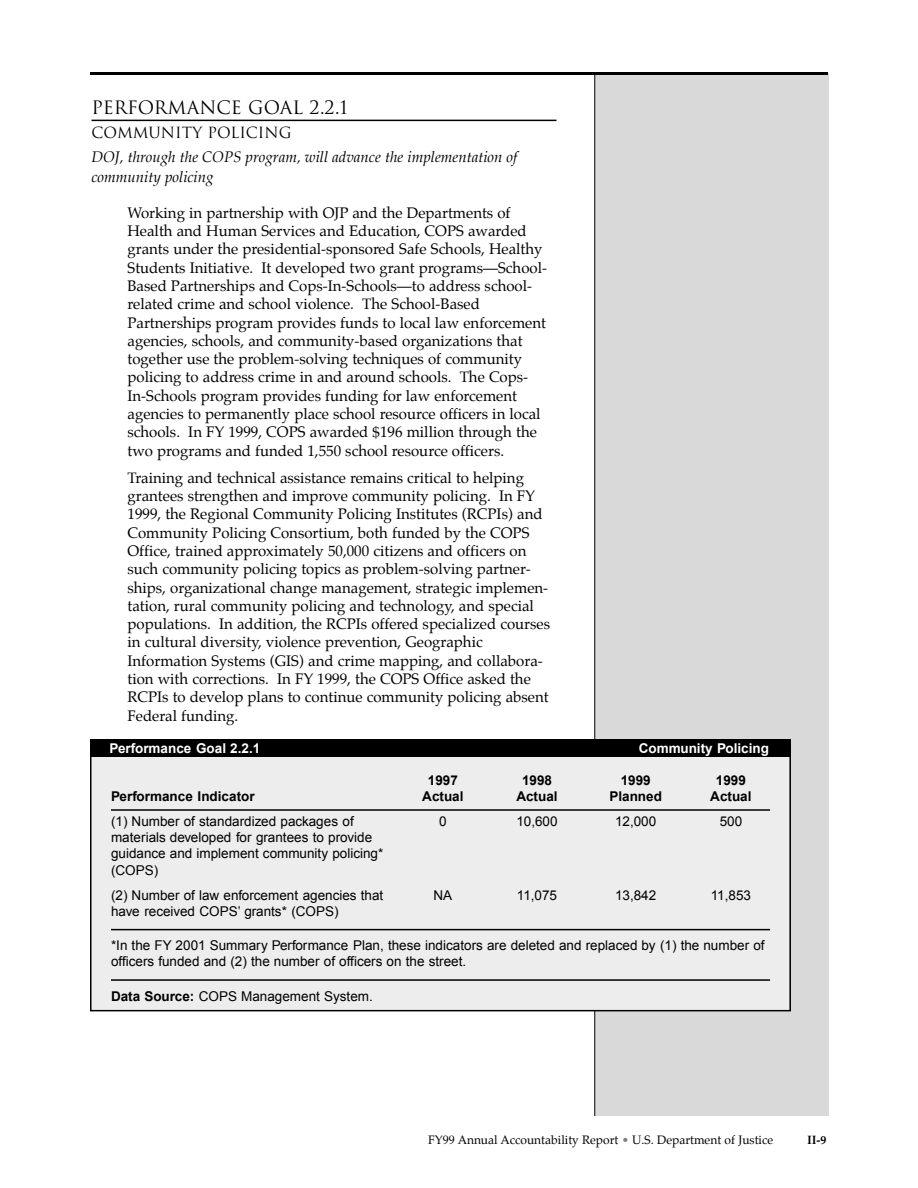
<style>
.page{position:relative;width:918px;height:1188px;background:#fff}
.page>*{position:absolute;margin:0;border:0;box-sizing:border-box;transform-origin:0 0}
.t1{font:18px "Trajan";color:#000}
.t2{font:15px/18.3px "Palatino";color:#000}
.t3{font:italic 15px/19.5px "Palatino";color:#000}
.t4{font:15px "Trajan";color:#000}
.t5{font:13.5px/16.2px "Arial";color:#000}
.t6{font:700 13.5px "Arial";color:#000}
.t7{font:700 13.5px "Arial";color:#fff}
.t8{font:12px "Palatino";color:#000}
.t9{font:700 12px "Palatino";color:#000}
.s1{font-weight:700}
.s2{color:#808080}
</style>
<div class="page">
<hr style="left:92px;top:120px;width:464px;height:1px;background:#000">
<div style="left:595px;top:74px;width:234px;height:1042px;background:#d9d9d9"></div>
<hr style="left:594px;top:74px;width:1px;height:1042px;background:#000">
<hr style="left:90px;top:72px;width:738px;height:3px;background:#000">
<div style="left:92px;top:741px;width:697px;height:269px;background:#ededed"></div>
<hr style="left:111px;top:809px;width:659px;height:2px;background:#000">
<hr style="left:111px;top:929px;width:659px;height:1px;background:#000">
<hr style="left:111px;top:979px;width:659px;height:2px;background:#000">
<div style="left:90px;top:739px;width:701px;height:272px;border:2px solid #000"></div>
<div style="left:90px;top:740px;width:701px;height:17px;background:#000"></div>
<p class="t1" style="left:92px;top:97px;width:258px">PERFORMANCE GOAL 2.2.1</p>
<p class="t4" style="left:92px;top:124px;width:202px">COMMUNITY POLICING</p>
<p class="t3" style="left:92px;top:149px;width:427px">DOJ, through the COPS program, will advance the implementation of community policing</p>
<p class="t2" style="left:128px;top:205px;width:421px">Working in partnership with OJP and the Departments of Health and Human Services and Education, COPS awarded grants under the presidential-sponsored Safe Schools, Healthy Students Initiative. It developed two grant programs—School-Based Partnerships and Cops-In-Schools—to address school&shy;related crime and school violence. The School-Based Partnerships program provides funds to local law enforcement agencies, schools, and community-based organizations that together use the problem-solving techniques of community policing to address crime in and around schools. The Cops-In-Schools program provides funding for law enforcement agencies to permanently place school resource officers in local schools. In FY 1999, COPS awarded $196 million through the two programs and funded 1,550 school resource officers.</p>
<p class="t2" style="left:128px;top:470px;width:424px">Training and technical assistance remains critical to helping grantees strengthen and improve community policing. In FY 1999, the Regional Community Policing Institutes (RCPIs) and Community Policing Consortium, both funded by the COPS Office, trained approximately 50,000 citizens and officers on such community policing topics as problem-solving partner&shy;ships, organizational change management, strategic implemen&shy;tation, rural community policing and technology, and special populations. In addition, the RCPIs offered specialized courses in cultural diversity, violence prevention, Geographic Information Systems (GIS) and crime mapping, and collabora&shy;tion with corrections. In FY 1999, the COPS Office asked the RCPIs to develop plans to continue community policing absent Federal funding.</p>
<p class="t7" style="left:110px;top:743px;width:152px">Performance Goal 2.2.1</p>
<p class="t7" style="left:639px;top:743px;width:132px">Community Policing</p>
<p class="t6" style="left:428px;top:775px;width:32px">1997</p>
<p class="t6" style="left:522px;top:775px;width:32px">1998</p>
<p class="t6" style="left:621px;top:775px;width:32px">1999</p>
<p class="t6" style="left:716px;top:775px;width:32px">1999</p>
<p class="t6" style="left:111px;top:791px;width:145px">Performance Indicator</p>
<p class="t6" style="left:422px;top:791px;width:43px">Actual</p>
<p class="t6" style="left:516px;top:791px;width:43px">Actual</p>
<p class="t6" style="left:609px;top:791px;width:54px">Planned</p>
<p class="t6" style="left:710px;top:791px;width:43px">Actual</p>
<p class="t5" style="left:111px;top:815px;width:244px">(1) Number of standardized packages of</p>
<p class="t5" style="left:439px;top:815px;width:9px">0</p>
<p class="t5" style="left:516px;top:815px;width:43px">10,600</p>
<p class="t5" style="left:615px;top:815px;width:43px">12,000</p>
<p class="t5" style="left:720px;top:815px;width:24px">500</p>
<p class="t5" style="left:111px;top:831px;width:274px">materials developed for grantees to provide guidance and implement community policing* (COPS)</p>
<p class="t5" style="left:111px;top:888px;width:274px">(2) Number of law enforcement agencies that</p>
<p class="t5" style="left:434px;top:888px;width:20px">NA</p>
<p class="t5" style="left:517px;top:888px;width:42px">11,075</p>
<p class="t5" style="left:615px;top:888px;width:43px">13,842</p>
<p class="t5" style="left:711px;top:888px;width:42px">11,853</p>
<p class="t5" style="left:111px;top:905px;width:229px">have received COPS’ grants* (COPS)</p>
<p class="t5" style="left:111px;top:939px;width:655px">*In the FY 2001 Summary Performance Plan, these indicators are deleted and replaced by (1) the number of officers funded and (2) the number of officers on the street.</p>
<p class="t5" style="left:111px;top:989px;width:263px"><span class="s1">Data Source:</span> COPS Management System.</p>
<p class="t8" style="left:428px;top:1136px;width:347px">FY99 Annual Accountability Report <span class="s2">•</span> U.S. Department of Justice</p>
<p class="t9" style="left:807px;top:1136px;width:21px">II-9</p>
</div>
